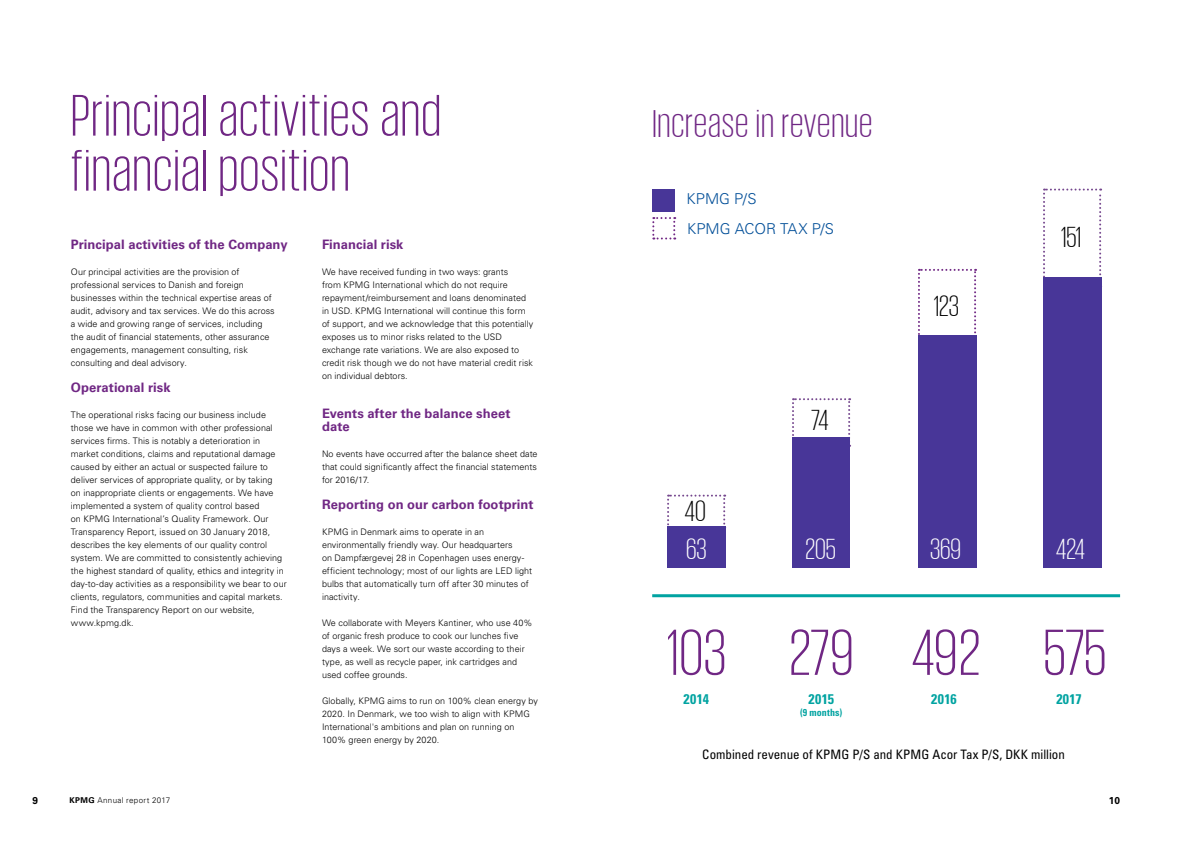
<style>
.page{position:relative;width:1191px;height:842px;background:#fff}
.page>*{position:absolute;margin:0;border:0;box-sizing:border-box;transform-origin:0 0}
.t1{font:300 66.6px "KPMG App";letter-spacing:-.01em;color:#702784}
.t2{font:300 60px/55px "KPMG App";letter-spacing:.02em;color:#702784}
.t3{font:300 40px "KPMG App";letter-spacing:.025em;color:#702784}
.t4{font:300 30px "KPMG App";letter-spacing:-.005em;color:#fff}
.t5{font:300 30px "KPMG App";letter-spacing:-.015em;color:#000}
.t6{font:300 15px "Univers LT Std";color:#004e98}
.t7{font:700 condensed 14px "Univers LT Std";letter-spacing:.02em;color:#00a3a1}
.t8{font:700 13px/13px "Univers LT Std";letter-spacing:.005em;color:#702784}
.t9{font:condensed 13px "Univers LT Std";color:#000}
.t10{font:700 condensed 10px "Univers LT Std";letter-spacing:.015em;color:#00a3a1}
.t11{font:700 10px "Univers LT Std";color:#000}
.t12{font:300 9px/13px "Univers LT Std";letter-spacing:.005em;color:#000}
.t13{font:300 8px "Univers LT Std";letter-spacing:.04em;color:#000}
.s1{font-weight:700}
</style>
<div class="page">
<hr style="left:652px;top:594px;width:468px;height:3px;background:#00a3a1">
<div style="left:652px;top:189px;width:23px;height:22px;background:#483698"></div>
<svg style="left:652px;top:217px;width:23px;height:22px"></svg>
<svg style="left:792px;top:398px;width:58px;height:38px"></svg>
<div style="left:792px;top:437px;width:58px;height:130px;background:#483698"></div>
<svg style="left:667px;top:495px;width:58px;height:31px"></svg>
<div style="left:667px;top:526px;width:58px;height:41px;background:#483698"></div>
<svg style="left:918px;top:269px;width:58px;height:66px"></svg>
<div style="left:918px;top:335px;width:58px;height:232px;background:#483698"></div>
<svg style="left:1043px;top:189px;width:58px;height:88px"></svg>
<div style="left:1043px;top:277px;width:58px;height:290px;background:#483698"></div>
<h2 class="t2" style="left:71px;top:86px;width:372px">Principal activities and financial position</h2>
<h3 class="t8" style="left:71px;top:238px;width:218px">Principal activities of the Company</h3>
<p class="t12" style="left:71px;top:266px;width:205px">Our principal activities are the provision of professional services to Danish and foreign businesses within the technical expertise areas of audit, advisory and tax services. We do this across a wide and growing range of services, including the audit of financial statements, other assurance engagements, management consulting, risk consulting and deal advisory.</p>
<h3 class="t8" style="left:71px;top:381px;width:101px">Operational risk</h3>
<p class="t12" style="left:71px;top:409px;width:217px">The operational risks facing our business include those we have in common with other professional services firms. This is notably a deterioration in market conditions, claims and reputational damage caused by either an actual or suspected failure to deliver services of appropriate quality, or by taking<br>on inappropriate clients or engagements. We have implemented a system of quality control based<br>on KPMG International’s Quality Framework. Our Transparency Report, issued on 30 January 2018, describes the key elements of our quality control system. We are committed to consistently achieving the highest standard of quality, ethics and integrity in day-to-day activities as a responsibility we bear to our clients, regulators, communities and capital markets.<br>Find the Transparency Report on our website, www.kpmg.dk.</p>
<h3 class="t8" style="left:322px;top:238px;width:83px">Financial risk</h3>
<p class="t12" style="left:322px;top:266px;width:213px">We have received funding in two ways: grants<br>from KPMG International which do not require repayment/reimbursement and loans denominated in USD. KPMG International will continue this form of support, and we acknowledge that this potentially exposes us to minor risks related to the USD exchange rate variations. We are also exposed to credit risk though we do not have material credit risk on individual debtors.</p>
<h3 class="t8" style="left:322px;top:407px;width:190px">Events after the balance sheet date</h3>
<p class="t12" style="left:322px;top:448px;width:217px;text-align:justify">No events have occurred after the balance sheet date that could significantly affect the financial statements for 2016/17.</p>
<h3 class="t8" style="left:322px;top:498px;width:213px">Reporting on our carbon footprint</h3>
<p class="t12" style="left:322px;top:526px;width:212px">KPMG in Denmark aims to operate in an environmentally friendly way. Our headquarters<br>on Dampfærgevej 28 in Copenhagen uses energy&shy;efficient technology; most of our lights are LED light bulbs that automatically turn off after 30 minutes of inactivity.</p>
<p class="t12" style="left:322px;top:617px;width:212px">We collaborate with Meyers Kantiner, who use 40% of organic fresh produce to cook our lunches five days a week. We sort our waste according to their type, as well as recycle paper, ink cartridges and used coffee grounds.</p>
<p class="t12" style="left:322px;top:695px;width:217px">Globally, KPMG aims to run on 100% clean energy by 2020. In Denmark, we too wish to align with KPMG International's ambitions and plan on running on 100% green energy by 2020.</p>
<h3 class="t3" style="left:652px;top:104px;width:222px">Increase in revenue</h3>
<h3 class="t6" style="left:686px;top:190px;width:72px">KPMG P/S</h3>
<h3 class="t6" style="left:687px;top:220px;width:149px">KPMG ACOR TAX P/S</h3>
<h3 class="t5" style="left:1061px;top:223px;width:22px">151</h3>
<h3 class="t5" style="left:933px;top:291px;width:27px">123</h3>
<h3 class="t5" style="left:811px;top:406px;width:19px">74</h3>
<h3 class="t5" style="left:685px;top:497px;width:22px">40</h3>
<h3 class="t4" style="left:686px;top:534px;width:22px">63</h3>
<h3 class="t4" style="left:805px;top:534px;width:32px">205</h3>
<h3 class="t4" style="left:930px;top:534px;width:32px">369</h3>
<h3 class="t4" style="left:1056px;top:534px;width:31px">424</h3>
<h1 class="t1" style="left:667px;top:620px;width:61px">103</h1>
<h1 class="t1" style="left:789px;top:620px;width:65px">279</h1>
<h1 class="t1" style="left:912px;top:620px;width:70px">492</h1>
<h1 class="t1" style="left:1043px;top:620px;width:65px">575</h1>
<h3 class="t7" style="left:683px;top:691px;width:27px">2014</h3>
<h3 class="t7" style="left:808px;top:691px;width:27px">2015</h3>
<p class="t10" style="left:800px;top:706px;width:44px">(9 months)</p>
<h3 class="t7" style="left:931px;top:691px;width:27px">2016</h3>
<h3 class="t7" style="left:1056px;top:691px;width:27px">2017</h3>
<h3 class="t9" style="left:702px;top:746px;width:364px">Combined revenue of KPMG P/S and KPMG Acor Tax P/S, DKK million</h3>
<p class="t11" style="left:32px;top:795px;width:7px">9</p>
<p class="t13" style="left:69px;top:795px;width:102px"><span class="s1">KPMG</span> Annual report 2017</p>
<p class="t11" style="left:1109px;top:795px;width:13px">10</p>
</div>
